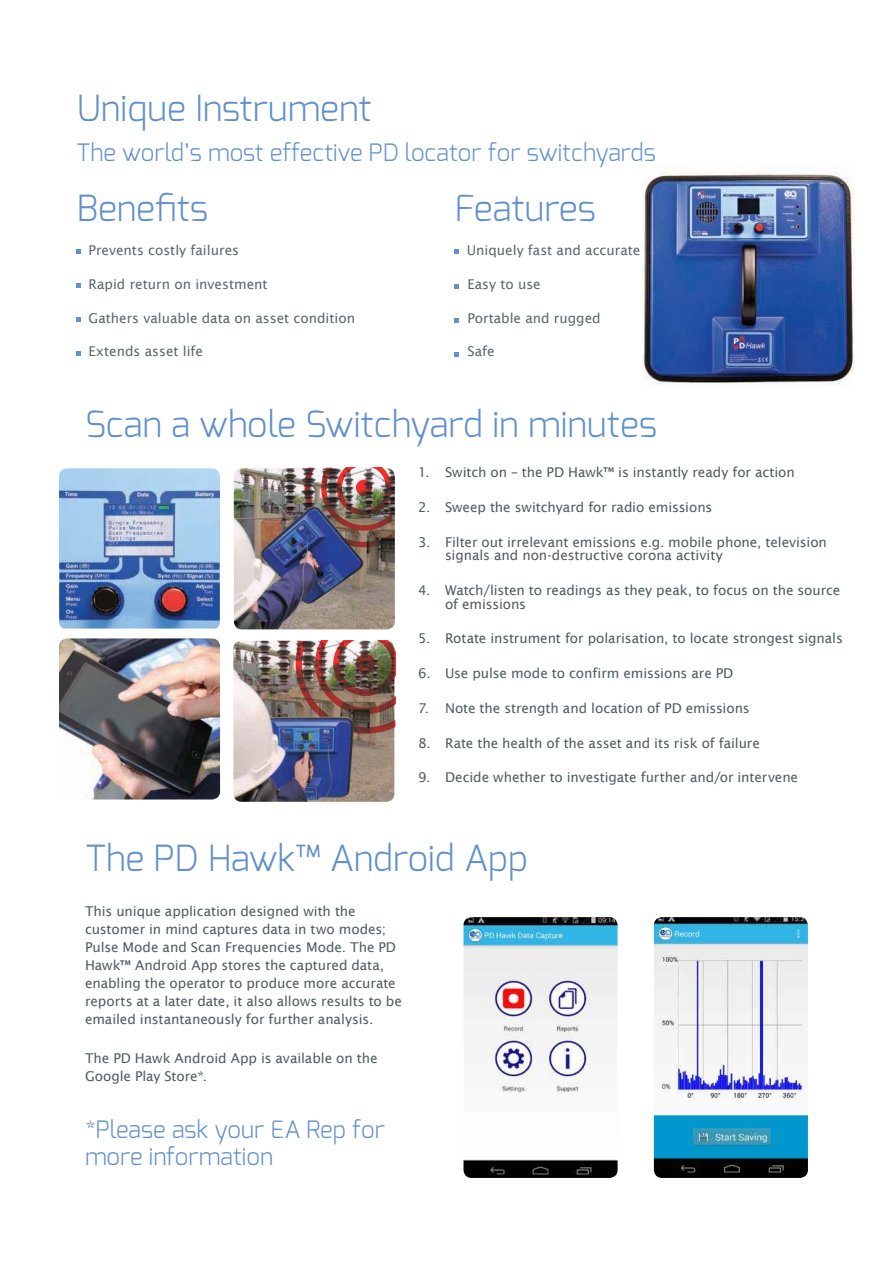
<style>
.page{position:relative;width:893px;height:1263px;background:#fff}
.page>*{position:absolute;margin:0;border:0;box-sizing:border-box;transform-origin:0 0}
.t1{font:300 36px "Exo";color:#6190cb}
.t2{font:300 24px/26.7px "Exo";color:#6190cb}
.t3{font:13.5px/18px "Lucida Sans";letter-spacing:-.005em;color:#515c5f}
.t4{font:13.5px "Lucida Sans";color:#5e666a}
</style>
<div class="page">
<img style="left:642px;top:172px;width:212px;height:213px">
<svg style="left:77px;top:250px;width:4px;height:4px"></svg>
<svg style="left:77px;top:283px;width:4px;height:5px"></svg>
<svg style="left:77px;top:317px;width:4px;height:5px"></svg>
<svg style="left:77px;top:351px;width:4px;height:4px"></svg>
<svg style="left:454px;top:250px;width:5px;height:4px"></svg>
<svg style="left:454px;top:284px;width:5px;height:5px"></svg>
<svg style="left:454px;top:318px;width:5px;height:5px"></svg>
<svg style="left:454px;top:352px;width:5px;height:4px"></svg>
<img style="left:59px;top:468px;width:161px;height:160px">
<img style="left:234px;top:468px;width:161px;height:161px">
<img style="left:233px;top:641px;width:161px;height:161px">
<img style="left:59px;top:638px;width:161px;height:161px">
<img style="left:305px;top:467px;width:87px;height:80px">
<svg style="left:356px;top:480px;width:16px;height:16px"></svg>
<img style="left:294px;top:640px;width:102px;height:95px">
<svg style="left:356px;top:654px;width:19px;height:19px"></svg>
<img style="left:463px;top:917px;width:155px;height:261px">
<img style="left:654px;top:917px;width:154px;height:261px">
<h1 class="t1" style="left:77px;top:93px;width:297px">Unique Instrument</h1>
<h2 class="t2" style="left:77px;top:141px;width:581px">The world’s most effective PD locator for switchyards</h2>
<h1 class="t1" style="left:77px;top:193px;width:133px">Benefits</h1>
<p class="t4" style="left:89px;top:245px;width:152px">Prevents costly failures</p>
<p class="t4" style="left:89px;top:278px;width:181px">Rapid return on investment</p>
<p class="t4" style="left:89px;top:312px;width:268px">Gathers valuable data on asset condition</p>
<p class="t4" style="left:89px;top:346px;width:116px">Extends asset life</p>
<h1 class="t1" style="left:454px;top:193px;width:143px">Features</h1>
<p class="t4" style="left:467px;top:245px;width:175px">Uniquely fast and accurate</p>
<p class="t4" style="left:467px;top:278px;width:75px">Easy to use</p>
<p class="t4" style="left:467px;top:312px;width:135px">Portable and rugged</p>
<p class="t4" style="left:467px;top:346px;width:29px">Safe</p>
<h1 class="t1" style="left:85px;top:409px;width:574px">Scan a whole Switchyard in minutes</h1>
<p class="t3" style="left:418px;top:464px;width:378px">1. Switch on – the PD Hawk™ is instantly ready for action</p>
<p class="t3" style="left:418px;top:499px;width:296px">2. Sweep the switchyard for radio emissions</p>
<p class="t3" style="left:445px;top:536px;width:383px;line-height:13.5px;text-indent:-27px">3. Filter out irrelevant emissions e.g. mobile phone, television signals and non-destructive corona activity</p>
<p class="t3" style="left:445px;top:584px;width:397px;line-height:13.5px;text-indent:-27px">4. Watch/listen to readings as they peak, to focus on the source of emissions</p>
<p class="t3" style="left:418px;top:630px;width:426px">5. Rotate instrument for polarisation, to locate strongest signals</p>
<p class="t3" style="left:418px;top:665px;width:317px">6. Use pulse mode to confirm emissions are PD</p>
<p class="t3" style="left:418px;top:700px;width:333px">7. Note the strength and location of PD emissions</p>
<p class="t3" style="left:418px;top:735px;width:343px">8. Rate the health of the asset and its risk of failure</p>
<p class="t3" style="left:418px;top:769px;width:382px">9. Decide whether to investigate further and/or intervene</p>
<h1 class="t1" style="left:85px;top:843px;width:444px">The PD Hawk™ Android App</h1>
<p class="t3" style="left:85px;top:903px;width:318px">This unique application designed with the customer in mind captures data in two modes; Pulse Mode and Scan Frequencies Mode. The PD Hawk™ Android App stores the captured data, enabling the operator to produce more accurate reports at a later date, it also allows results to be emailed instantaneously for further analysis.</p>
<p class="t3" style="left:85px;top:1050px;width:294px">The PD Hawk Android App is available on the<br>Google Play Store*.</p>
<h2 class="t2" style="left:85px;top:1118px;width:301px">*Please ask your EA Rep for more information</h2>
</div>
